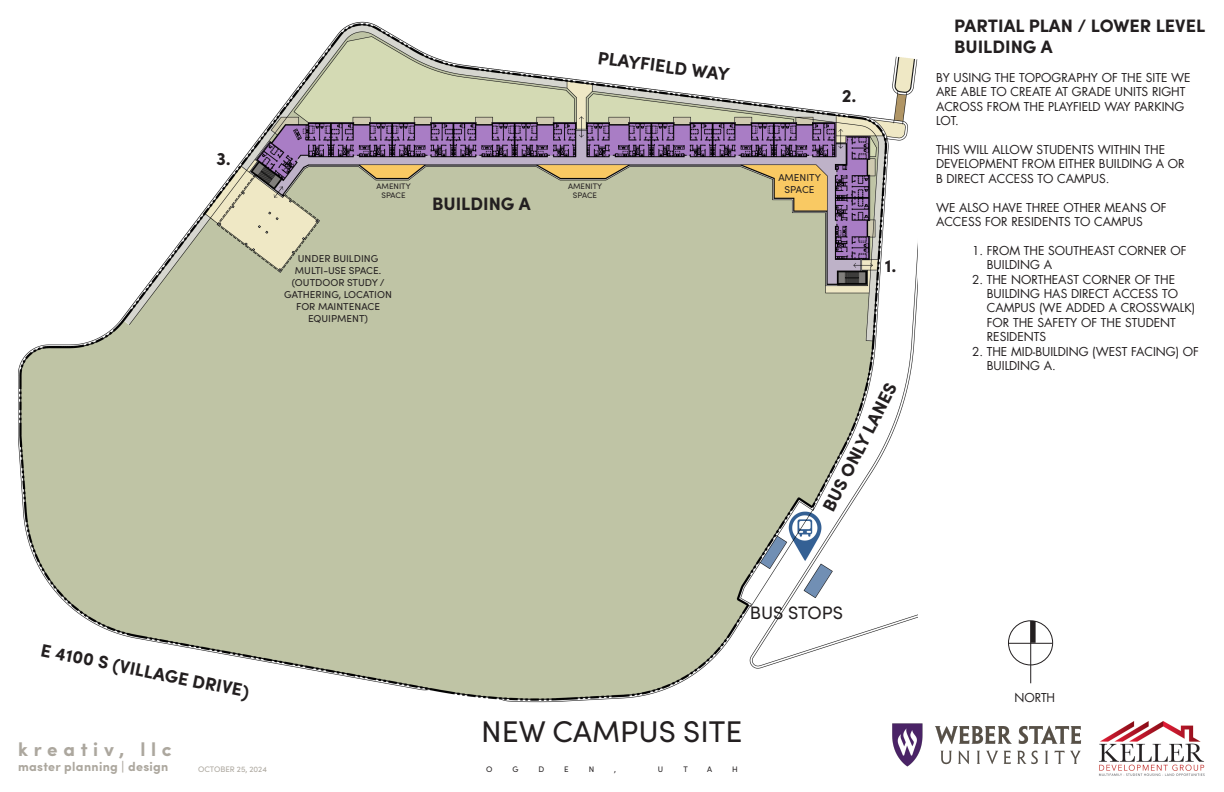
<style>
.page{position:relative;width:1224px;height:792px;background:#fff}
.page>*{position:absolute;margin:0;border:0;box-sizing:border-box;transform-origin:0 0}
.t1{font:30px "Sofia Pro";color:#231f20}
.t2{font:700 19px "Sofia Pro";letter-spacing:.3em;color:#aca79e}
.t3{font:700 18px "Sofia Pro";color:#231f20}
.t4{font:18px "Sofia Pro";color:#231f20}
.t5{font:700 12.7px "Sofia Pro";letter-spacing:.025em;color:#aca79e}
.t6{font:12px/14.4px "Futura LT";color:#231f20}
.t7{font:10px/12px "Sofia Pro";color:#231f20;text-align:center}
.t8{font:8px "Sofia Pro";color:#231f20}
.t9{font:8px "Sofia Pro";color:#aca79e}
</style>
<div class="page">
<img style="left:1099px;top:721px;width:106px;height:55px">
<img style="left:892px;top:723px;width:190px;height:44px">
<img style="left:18px;top:21px;width:900px;height:681px">
<div style="left:1008px;top:620px;width:45px;height:45px;border:1px solid #231f20;border-radius:50%"></div>
<hr style="left:1030px;top:621px;width:1px;height:62px;background:#231f20">
<div style="left:1031px;top:621px;width:5px;height:22px;background:#231f20"></div>
<hr style="left:1008px;top:643px;width:44px;height:1px;background:#231f20">
<p class="t3" style="left:216px;top:145px;width:16px">3.</p>
<p class="t3" style="left:600px;top:43px;width:134px;rotate:8deg">PLAYFIELD WAY</p>
<p class="t8" style="left:377px;top:180px;width:36px">AMENITY</p>
<p class="t8" style="left:381px;top:190px;width:26px">SPACE</p>
<p class="t7" style="left:298px;top:252px;width:82px">UNDER BUILDING</p>
<p class="t7" style="left:295px;top:264px;width:88px">MULTI-USE SPACE.</p>
<p class="t7" style="left:292px;top:276px;width:94px">(OUTDOOR STUDY /</p>
<p class="t7" style="left:284px;top:288px;width:109px">GATHERING, LOCATION<br>FOR MAINTENACE<br>EQUIPMENT)</p>
<p class="t3" style="left:432px;top:190px;width:100px">BUILDING A</p>
<p class="t8" style="left:568px;top:180px;width:36px">AMENITY</p>
<p class="t8" style="left:573px;top:190px;width:26px">SPACE</p>
<p class="t3" style="left:842px;top:82px;width:16px">2.</p>
<p class="t7" style="left:778px;top:171px;width:44px">AMENITY</p>
<p class="t7" style="left:784px;top:183px;width:32px">SPACE</p>
<p class="t3" style="left:885px;top:251px;width:13px">1.</p>
<p class="t3" style="left:815px;top:504px;width:143px;rotate:-63deg">BUS ONLY LANES</p>
<p class="t3" style="left:44px;top:637px;width:214px;rotate:11deg">E 4100 S (VILLAGE DRIVE)</p>
<h2 class="t2" style="left:18px;top:735px;width:155px">kreativ, llc</h2>
<p class="t5" style="left:18px;top:757px;width:152px">master planning | design</p>
<h1 class="t1" style="left:481px;top:710px;width:263px">NEW CAMPUS SITE</h1>
<p class="t9" style="left:198px;top:764px;width:70px">OCTOBER 25, 2024</p>
<p class="t8" style="left:486px;top:764px;width:8px">O</p>
<p class="t8" style="left:512px;top:764px;width:8px">G</p>
<p class="t8" style="left:538px;top:764px;width:7px">D</p>
<p class="t8" style="left:564px;top:764px;width:6px">E</p>
<p class="t8" style="left:589px;top:764px;width:7px">N</p>
<p class="t8" style="left:614px;top:764px;width:3px">,</p>
<p class="t8" style="left:658px;top:764px;width:7px">U</p>
<p class="t8" style="left:683px;top:764px;width:6px">T</p>
<p class="t8" style="left:707px;top:764px;width:6px">A</p>
<p class="t8" style="left:732px;top:764px;width:7px">H</p>
<p class="t4" style="left:750px;top:600px;width:95px">BUS STOPS</p>
<p class="t3" style="left:954px;top:11px;width:253px">PARTIAL PLAN / LOWER LEVEL</p>
<p class="t3" style="left:954px;top:33px;width:100px">BUILDING A</p>
<p class="t6" style="left:936px;top:70px;width:256px">BY USING THE TOPOGRAPHY OF THE SITE WE</p>
<p class="t6" style="left:936px;top:85px;width:251px">ARE ABLE TO CREATE AT GRADE UNITS RIGHT<br>ACROSS FROM THE PLAYFIELD WAY PARKING</p>
<p class="t6" style="left:936px;top:114px;width:24px">LOT.</p>
<p class="t6" style="left:936px;top:142px;width:231px">THIS WILL ALLOW STUDENTS WITHIN THE</p>
<p class="t6" style="left:936px;top:157px;width:250px">DEVELOPMENT FROM EITHER BUILDING A OR</p>
<p class="t6" style="left:936px;top:171px;width:175px">B DIRECT ACCESS TO CAMPUS.</p>
<p class="t6" style="left:936px;top:200px;width:232px">WE ALSO HAVE THREE OTHER MEANS OF</p>
<p class="t6" style="left:936px;top:214px;width:208px">ACCESS FOR RESIDENTS TO CAMPUS</p>
<p class="t6" style="left:987px;top:243px;width:201px;text-indent:-15px">1. FROM THE SOUTHEAST CORNER OF<br>BUILDING A</p>
<p class="t6" style="left:972px;top:272px;width:208px;text-align:right">2. THE NORTHEAST CORNER OF THE<br>BUILDING HAS DIRECT ACCESS TO</p>
<p class="t6" style="left:987px;top:301px;width:210px">CAMPUS (WE ADDED A CROSSWALK)</p>
<p class="t6" style="left:987px;top:315px;width:191px">FOR THE SAFETY OF THE STUDENT</p>
<p class="t6" style="left:987px;top:330px;width:61px">RESIDENTS</p>
<p class="t6" style="left:987px;top:344px;width:214px;text-indent:-15px">2. THE MID-BUILDING (WEST FACING) OF<br>BUILDING A.</p>
<p class="t6" style="left:1014px;top:691px;width:42px">NORTH</p>
</div>
